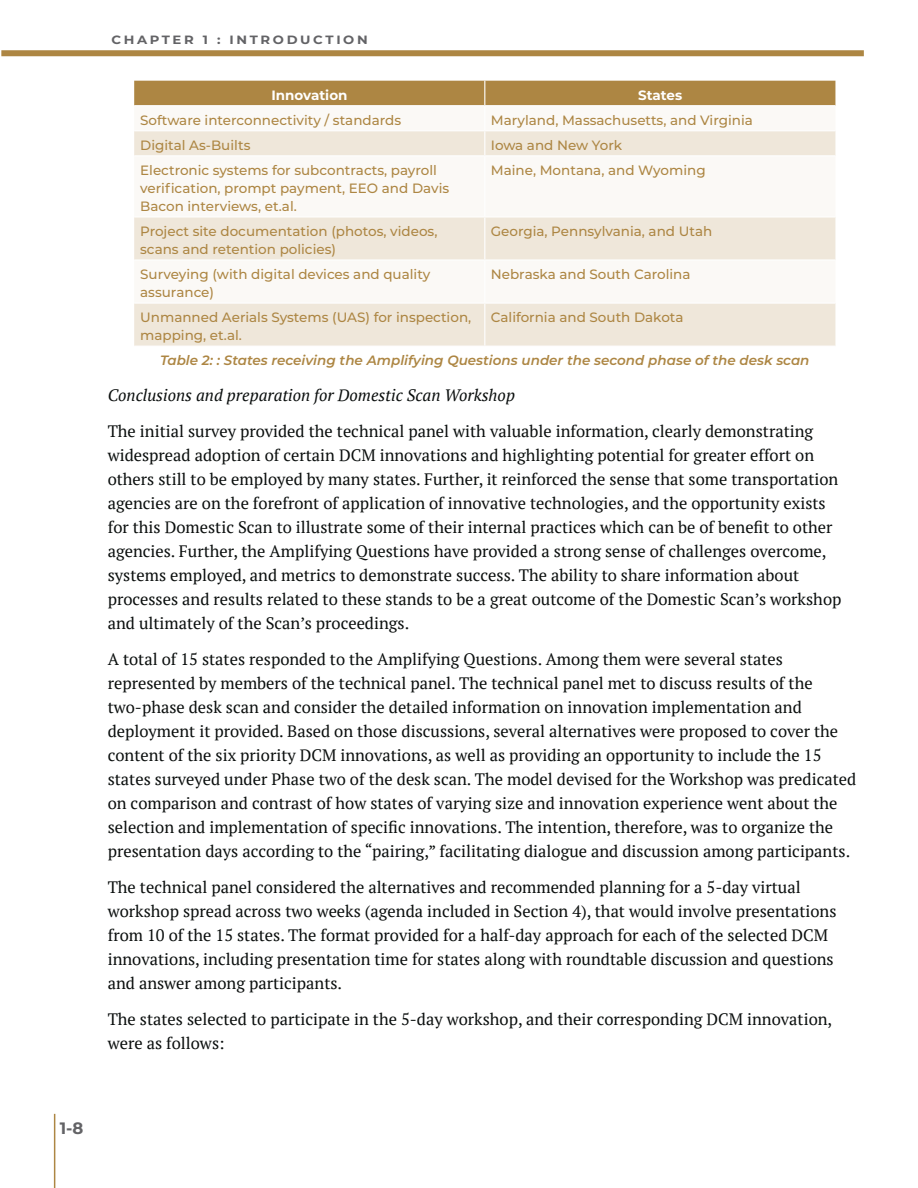
<style>
.page{position:relative;width:918px;height:1188px;background:#fff}
.page>*{position:absolute;margin:0;border:0;box-sizing:border-box;transform-origin:0 0}
.body{font:16.5px/24px "PT Serif";color:#0a0e0d}
.body-2{font:italic 16.5px "PT Serif";color:#0a0e0d}
.t1{font:700 16.5px "Montserrat";color:#636366}
.TABLE_BODY{font:500 13.5px/18px "Montserrat";color:#ad8643}
.Figure_Caption{font:italic 600 13.5px "Montserrat";color:#ad8643}
.TABLE_HEADER{font:700 13.5px "Montserrat";color:#fff}
.t2{font:700 12px "Montserrat";letter-spacing:.2em;color:#636366;scale:1.1 1}
</style>
<div class="page">
<hr style="left:54px;top:1114px;width:1px;height:74px;background:#ad8643">
<div style="left:1px;top:50px;width:863px;height:6px;background:#ad8643"></div>
<svg style="left:134px;top:218px;width:701px;height:128px;fill:#efe7da"></svg>
<svg style="left:134px;top:81px;width:701px;height:74px"></svg>
<hr style="left:484px;top:218px;width:1px;height:41px;background:#fff">
<hr style="left:134px;top:259px;width:351px;height:2px;background:#fff">
<hr style="left:485px;top:259px;width:350px;height:2px;background:#fff">
<hr style="left:484px;top:261px;width:1px;height:42px;background:#fff">
<hr style="left:134px;top:303px;width:351px;height:1px;background:#fff">
<hr style="left:485px;top:303px;width:350px;height:1px;background:#fff">
<hr style="left:484px;top:304px;width:1px;height:42px;background:#fff">
<p class="t2" style="left:112px;top:31px;width:234px">CHAPTER 1 : INTRODUCTION</p>
<p class="TABLE_HEADER" style="left:271px;top:85px;width:78px">Innovation</p>
<p class="TABLE_HEADER" style="left:638px;top:85px;width:46px">States</p>
<p class="TABLE_BODY" style="left:140px;top:110px;width:262px">Software interconnectivity / standards</p>
<p class="TABLE_BODY" style="left:491px;top:110px;width:264px">Maryland, Massachusetts, and Virginia</p>
<p class="TABLE_BODY" style="left:140px;top:136px;width:112px">Digital As-Builts</p>
<p class="TABLE_BODY" style="left:491px;top:136px;width:133px">Iowa and New York</p>
<p class="TABLE_BODY" style="left:140px;top:161px;width:311px">Electronic systems for subcontracts, payroll verification, prompt payment, EEO and Davis<br>Bacon interviews, et.al.</p>
<p class="TABLE_BODY" style="left:491px;top:161px;width:216px">Maine, Montana, and Wyoming</p>
<p class="TABLE_BODY" style="left:140px;top:222px;width:299px">Project site documentation (photos, videos, scans and retention policies)</p>
<p class="TABLE_BODY" style="left:491px;top:222px;width:223px">Georgia, Pennsylvania, and Utah</p>
<p class="TABLE_BODY" style="left:140px;top:265px;width:292px">Surveying (with digital devices and quality assurance)</p>
<p class="TABLE_BODY" style="left:491px;top:265px;width:201px">Nebraska and South Carolina</p>
<p class="TABLE_BODY" style="left:140px;top:308px;width:333px">Unmanned Aerials Systems (UAS) for inspection, mapping, et.al.</p>
<p class="TABLE_BODY" style="left:491px;top:308px;width:194px">California and South Dakota</p>
<p class="Figure_Caption" style="left:160px;top:351px;width:651px">Table 2: : States receiving the Amplifying Questions under the second phase of the desk scan</p>
<p class="body-2" style="left:108px;top:385px;width:409px">Conclusions and preparation for Domestic Scan Workshop</p>
<p class="body" style="left:108px;top:419px;width:735px">The initial survey provided the technical panel with valuable information, clearly demonstrating widespread adoption of certain DCM innovations and highlighting potential for greater effort on others still to be employed by many states. Further, it reinforced the sense that some transportation agencies are on the forefront of application of innovative technologies, and the opportunity exists for this Domestic Scan to illustrate some of their internal practices which can be of benefit to other agencies. Further, the Amplifying Questions have provided a strong sense of challenges overcome, systems employed, and metrics to demonstrate success. The ability to share information about processes and results related to these stands to be a great outcome of the Domestic Scan’s workshop and ultimately of the Scan’s proceedings.</p>
<p class="body" style="left:108px;top:647px;width:750px">A total of 15 states responded to the Amplifying Questions. Among them were several states represented by members of the technical panel. The technical panel met to discuss results of the two-phase desk scan and consider the detailed information on innovation implementation and deployment it provided. Based on those discussions, several alternatives were proposed to cover the content of the six priority DCM innovations, as well as providing an opportunity to include the 15 states surveyed under Phase two of the desk scan. The model devised for the Workshop was predicated on comparison and contrast of how states of varying size and innovation experience went about the selection and implementation of specific innovations. The intention, therefore, was to organize the presentation days according to the “pairing,” facilitating dialogue and discussion among participants.</p>
<p class="body" style="left:108px;top:875px;width:730px">The technical panel considered the alternatives and recommended planning for a 5-day virtual workshop spread across two weeks (agenda included in Section 4), that would involve presentations from 10 of the 15 states. The format provided for a half-day approach for each of the selected DCM innovations, including presentation time for states along with roundtable discussion and questions and answer among participants.</p>
<p class="body" style="left:108px;top:1007px;width:726px">The states selected to participate in the 5-day workshop, and their corresponding DCM innovation, were as follows:</p>
<p class="t1" style="left:60px;top:1116px;width:25px">1-8</p>
</div>
